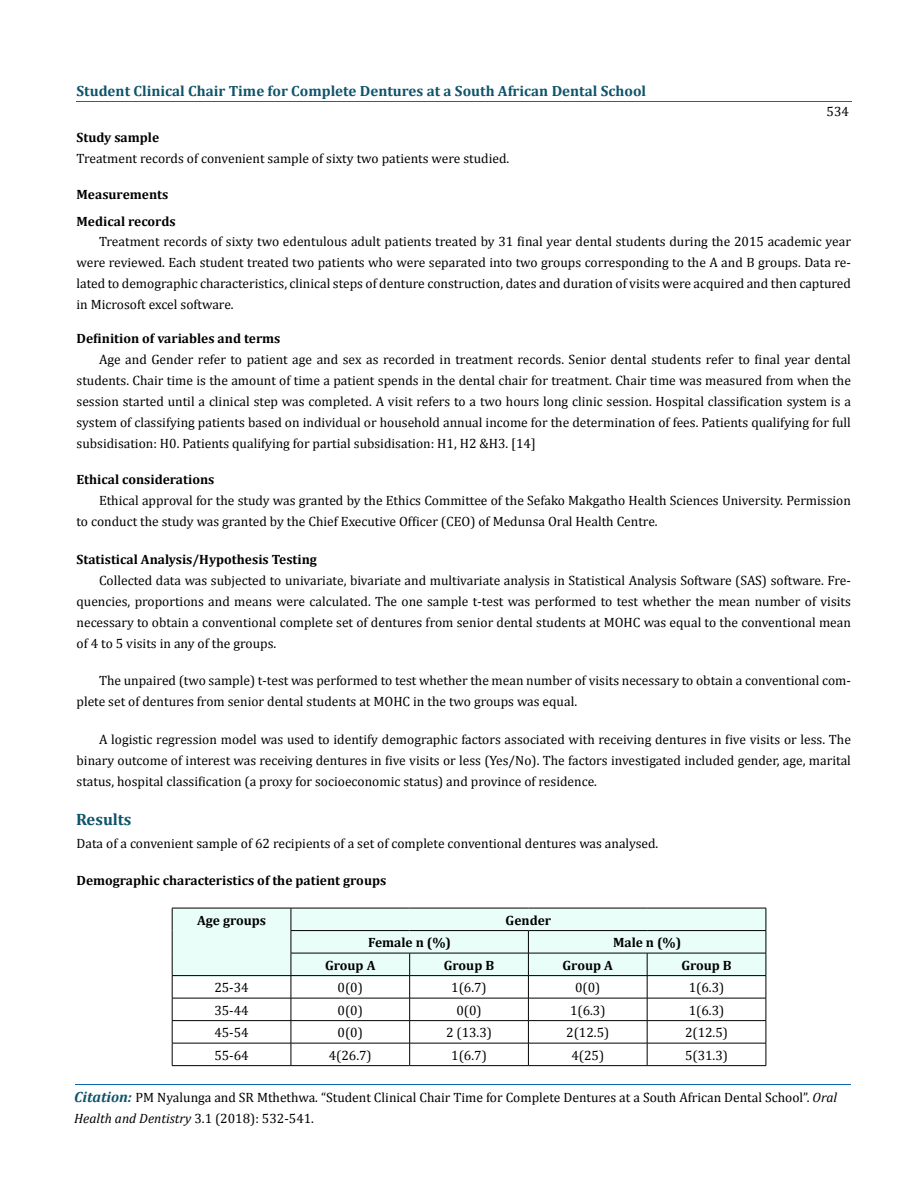
<style>
.page{position:relative;width:917px;height:1190px;background:#fff}
.page>*{position:absolute;margin:0;border:0;box-sizing:border-box;transform-origin:0 0}
.t1{font:700 16.5px "Cambria";color:#0e546a}
.t2{font:700 14.85px "Cambria";color:#0e546a}
.t3{font:13.5px/21px "Cambria";color:#000;text-align:justify}
.t4{font:700 13.5px/27px "Cambria";color:#000}
.s1{font-weight:700;font-style:italic;font-size:14.85px;color:#0e546a}
.s2{font-style:italic}
</style>
<div class="page">
<hr style="left:76px;top:102px;width:775px;height:1px;background:#0d66b1">
<hr style="left:75px;top:1084px;width:775px;height:1px;background:#0d66b1">
<div style="left:172px;top:908px;width:594px;height:68px;background:#e9fdf9"></div>
<hr style="left:172px;top:907px;width:119px;height:1px;background:#000">
<hr style="left:291px;top:907px;width:118px;height:1px;background:#000">
<hr style="left:409px;top:907px;width:119px;height:1px;background:#000">
<hr style="left:528px;top:907px;width:119px;height:1px;background:#000">
<hr style="left:647px;top:907px;width:119px;height:1px;background:#000">
<hr style="left:291px;top:930px;width:118px;height:1px;background:#000">
<hr style="left:409px;top:930px;width:119px;height:1px;background:#000">
<hr style="left:528px;top:930px;width:119px;height:1px;background:#000">
<hr style="left:647px;top:930px;width:119px;height:1px;background:#000">
<hr style="left:291px;top:952px;width:118px;height:1px;background:#000">
<hr style="left:409px;top:952px;width:119px;height:1px;background:#000">
<hr style="left:528px;top:952px;width:119px;height:1px;background:#000">
<hr style="left:647px;top:952px;width:119px;height:1px;background:#000">
<hr style="left:172px;top:975px;width:119px;height:1px;background:#000">
<hr style="left:291px;top:975px;width:118px;height:1px;background:#000">
<hr style="left:409px;top:975px;width:119px;height:1px;background:#000">
<hr style="left:528px;top:975px;width:119px;height:1px;background:#000">
<hr style="left:647px;top:975px;width:119px;height:1px;background:#000">
<hr style="left:172px;top:997px;width:119px;height:1px;background:#000">
<hr style="left:291px;top:997px;width:118px;height:1px;background:#000">
<hr style="left:409px;top:997px;width:119px;height:1px;background:#000">
<hr style="left:528px;top:997px;width:119px;height:1px;background:#000">
<hr style="left:647px;top:997px;width:119px;height:1px;background:#000">
<hr style="left:172px;top:1020px;width:119px;height:1px;background:#000">
<hr style="left:291px;top:1020px;width:118px;height:1px;background:#000">
<hr style="left:409px;top:1020px;width:119px;height:1px;background:#000">
<hr style="left:528px;top:1020px;width:119px;height:1px;background:#000">
<hr style="left:647px;top:1020px;width:119px;height:1px;background:#000">
<hr style="left:172px;top:1042px;width:119px;height:1px;background:#000">
<svg style="left:172px;top:908px;width:1px;height:157px"></svg>
<hr style="left:291px;top:1042px;width:118px;height:1px;background:#000">
<svg style="left:291px;top:908px;width:1px;height:157px"></svg>
<hr style="left:409px;top:1042px;width:119px;height:1px;background:#000">
<svg style="left:409px;top:953px;width:1px;height:112px"></svg>
<hr style="left:528px;top:1042px;width:119px;height:1px;background:#000">
<svg style="left:528px;top:930px;width:1px;height:135px"></svg>
<hr style="left:647px;top:1042px;width:119px;height:1px;background:#000">
<svg style="left:647px;top:953px;width:1px;height:112px"></svg>
<svg style="left:765px;top:908px;width:1px;height:157px"></svg>
<hr style="left:172px;top:1065px;width:119px;height:1px;background:#000">
<hr style="left:291px;top:1065px;width:118px;height:1px;background:#000">
<hr style="left:409px;top:1065px;width:119px;height:1px;background:#000">
<hr style="left:528px;top:1065px;width:119px;height:1px;background:#000">
<hr style="left:647px;top:1065px;width:119px;height:1px;background:#000">
<p class="t2" style="left:76px;top:82px;width:571px">Student Clinical Chair Time for Complete Dentures at a South African Dental School</p>
<p class="t4" style="left:77px;top:124px;width:84px">Study sample</p>
<p class="t3" style="left:76px;top:148px;width:434px">Treatment records of convenient sample of sixty two patients were studied.</p>
<p class="t4" style="left:77px;top:181px;width:100px">Measurements<br>Medical records</p>
<p class="t3" style="left:826px;top:101px;width:24px">534</p>
<p class="t3" style="left:76px;top:231px;width:776px;text-indent:23px">Treatment records of sixty two edentulous adult patients treated by 31 final year dental students during the 2015 academic year were reviewed. Each student treated two patients who were separated into two groups corresponding to the A and B groups. Data re&shy;lated to demographic characteristics, clinical steps of denture construction, dates and duration of visits were acquired and then captured in Microsoft excel software.</p>
<p class="t4" style="left:77px;top:325px;width:205px">Definition of variables and terms</p>
<p class="t3" style="left:76px;top:349px;width:775px;text-indent:23px">Age and Gender refer to patient age and sex as recorded in treatment records. Senior dental students refer to final year dental students. Chair time is the amount of time a patient spends in the dental chair for treatment. Chair time was measured from when the session started until a clinical step was completed. A visit refers to a two hours long clinic session. Hospital classification system is a system of classifying patients based on individual or household annual income for the determination of fees. Patients qualifying for full subsidisation: H0. Patients qualifying for partial subsidisation: H1, H2 &amp;H3. [14]</p>
<p class="t4" style="left:77px;top:466px;width:139px">Ethical considerations</p>
<p class="t3" style="left:76px;top:490px;width:776px;text-indent:23px">Ethical approval for the study was granted by the Ethics Committee of the Sefako Makgatho Health Sciences University. Permission to conduct the study was granted by the Chief Executive Officer (CEO) of Medunsa Oral Health Centre.</p>
<p class="t4" style="left:77px;top:545px;width:242px">Statistical Analysis/Hypothesis Testing</p>
<p class="t3" style="left:76px;top:569px;width:776px;text-indent:23px">Collected data was subjected to univariate, bivariate and multivariate analysis in Statistical Analysis Software (SAS) software. Fre&shy;quencies, proportions and means were calculated. The one sample t-test was performed to test whether the mean number of visits necessary to obtain a conventional complete set of dentures from senior dental students at MOHC was equal to the conventional mean of 4 to 5 visits in any of the groups.</p>
<p class="t3" style="left:76px;top:670px;width:776px;text-indent:23px">The unpaired (two sample) t-test was performed to test whether the mean number of visits necessary to obtain a conventional com&shy;plete set of dentures from senior dental students at MOHC in the two groups was equal.</p>
<p class="t3" style="left:76px;top:729px;width:776px;text-indent:23px">A logistic regression model was used to identify demographic factors associated with receiving dentures in five visits or less. The binary outcome of interest was receiving dentures in five visits or less (Yes/No). The factors investigated included gender, age, marital status, hospital classification (a proxy for socioeconomic status) and province of residence.</p>
<p class="t1" style="left:76px;top:809px;width:57px">Results</p>
<p class="t3" style="left:76px;top:832px;width:583px">Data of a convenient sample of 62 recipients of a set of complete conventional dentures was analysed.</p>
<p class="t4" style="left:77px;top:866px;width:311px">Demographic characteristics of the patient groups</p>
<p class="t4" style="left:197px;top:906px;width:71px">Age groups</p>
<p class="t4" style="left:505px;top:906px;width:47px">Gender</p>
<p class="t4" style="left:368px;top:928px;width:84px">Female n (%)</p>
<p class="t4" style="left:613px;top:928px;width:70px">Male n (%)</p>
<p class="t4" style="left:325px;top:951px;width:52px">Group A</p>
<p class="t4" style="left:444px;top:951px;width:52px">Group B</p>
<p class="t4" style="left:562px;top:951px;width:52px">Group A</p>
<p class="t4" style="left:681px;top:951px;width:52px">Group B</p>
<p class="t3" style="left:214px;top:977px;width:36px">25-34</p>
<p class="t3" style="left:337px;top:977px;width:27px">0(0)</p>
<p class="t3" style="left:451px;top:977px;width:37px">1(6.7)</p>
<p class="t3" style="left:575px;top:977px;width:27px">0(0)</p>
<p class="t3" style="left:688px;top:977px;width:37px">1(6.3)</p>
<p class="t3" style="left:214px;top:999px;width:36px">35-44</p>
<p class="t3" style="left:337px;top:999px;width:27px">0(0)</p>
<p class="t3" style="left:456px;top:999px;width:27px">0(0)</p>
<p class="t3" style="left:570px;top:999px;width:37px">1(6.3)</p>
<p class="t3" style="left:688px;top:999px;width:37px">1(6.3)</p>
<p class="t3" style="left:214px;top:1022px;width:36px">45-54</p>
<p class="t3" style="left:337px;top:1022px;width:27px">0(0)</p>
<p class="t3" style="left:446px;top:1022px;width:47px">2 (13.3)</p>
<p class="t3" style="left:566px;top:1022px;width:44px">2(12.5)</p>
<p class="t3" style="left:685px;top:1022px;width:44px">2(12.5)</p>
<p class="t3" style="left:214px;top:1044px;width:36px">55-64</p>
<p class="t3" style="left:329px;top:1044px;width:44px">4(26.7)</p>
<p class="t3" style="left:451px;top:1044px;width:37px">1(6.7)</p>
<p class="t3" style="left:571px;top:1044px;width:34px">4(25)</p>
<p class="t3" style="left:685px;top:1044px;width:44px">5(31.3)</p>
<p class="t3" style="left:74px;top:1086px;width:764px"><span class="s1">Citation:</span> PM Nyalunga and SR Mthethwa. “Student Clinical Chair Time for Complete Dentures at a South African Dental School”. <span class="s2">Oral<br>Health and Dentistry</span> 3.1 (2018): 532-541.</p>
</div>
